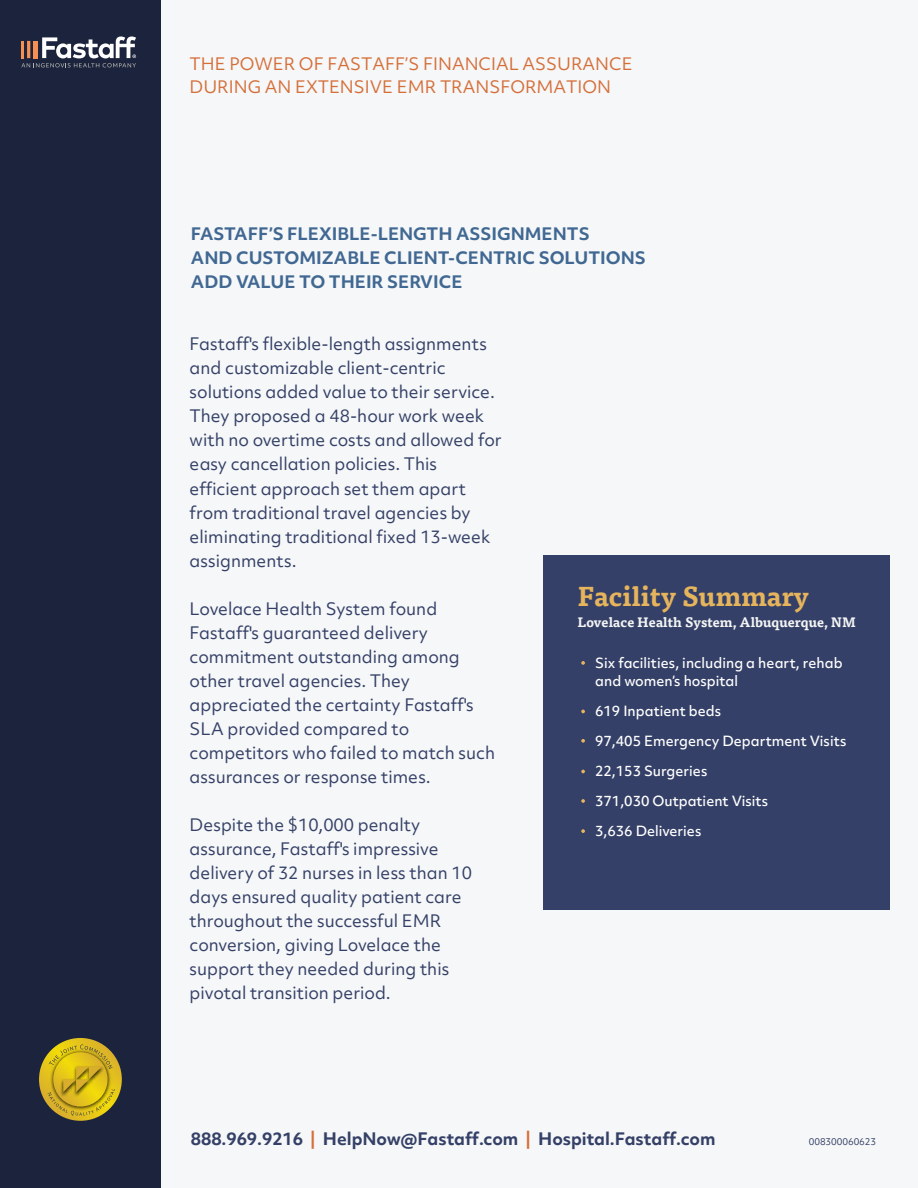
<style>
.page{position:relative;width:918px;height:1188px;background:#f6f7f8}
.page>*{position:absolute;margin:0;border:0;box-sizing:border-box;transform-origin:0 0}
.t1{font:700 27px "Tisa Pro";color:#e6b45c}
.t2{font:16.5px/24px "Objektiv Mk 2";color:#344067}
.t3{font:700 16.5px/24px "Objektiv Mk 2";color:#406892}
.t4{font:16.5px/22.5px "Objektiv Mk 2";color:#d56f3a}
.t5{font:700 16.5px "Objektiv Mk 2";color:#344067}
.t6{font:500 13.5px/18px "Objektiv Mk 2";color:#fff}
.t7{font:700 13.5px "Tisa Pro";color:#f3f4f4}
.t8{font:9px "Objektiv Mk 2";color:#344067}
.s1{color:#d66f3a}
</style>
<div class="page">
<div style="left:0;top:0;width:161px;height:1188px;background:#1c243d"></div>
<svg style="left:21px;top:37px;width:115px;height:30px"></svg>
<svg style="left:39px;top:1038px;width:83px;height:83px"></svg>
<svg style="left:48px;top:1044px;width:67px;height:72px;background:#c7ab1c"></svg>
<div style="left:544px;top:555px;width:346px;height:355px;background:#344067"></div>
<svg style="left:581px;top:661px;width:4px;height:4px"></svg>
<svg style="left:581px;top:710px;width:4px;height:3px"></svg>
<svg style="left:581px;top:739px;width:4px;height:4px"></svg>
<svg style="left:581px;top:770px;width:4px;height:3px"></svg>
<svg style="left:581px;top:799px;width:4px;height:4px"></svg>
<svg style="left:581px;top:829px;width:4px;height:4px"></svg>
<p class="t4" style="left:190px;top:53px;width:445px">THE POWER OF FASTAFF’S FINANCIAL ASSURANCE<br>DURING AN EXTENSIVE EMR TRANSFORMATION</p>
<p class="t3" style="left:191px;top:222px;width:457px">FASTAFF’S FLEXIBLE-LENGTH ASSIGNMENTS<br>AND CUSTOMIZABLE CLIENT-CENTRIC SOLUTIONS<br>ADD VALUE TO THEIR SERVICE</p>
<p class="t2" style="left:190px;top:332px;width:314px">Fastaff's flexible-length assignments and customizable client-centric solutions added value to their service.<br>They proposed a 48-hour work week with no overtime costs and allowed for easy cancellation policies. This efficient approach set them apart from traditional travel agencies by eliminating traditional fixed 13-week assignments.</p>
<p class="t2" style="left:190px;top:596px;width:307px">Lovelace Health System found<br>Fastaff's guaranteed delivery commitment outstanding among other travel agencies. They appreciated the certainty Fastaff's<br>SLA provided compared to competitors who failed to match such assurances or response times.</p>
<p class="t2" style="left:190px;top:812px;width:284px">Despite the $10,000 penalty assurance, Fastaff's impressive delivery of 32 nurses in less than 10 days ensured quality patient care throughout the successful EMR conversion, giving Lovelace the support they needed during this pivotal transition period.</p>
<h1 class="t1" style="left:577px;top:574px;width:233px">Facility Summary</h1>
<p class="t7" style="left:577px;top:612px;width:280px">Lovelace Health System, Albuquerque, NM</p>
<p class="t6" style="left:595px;top:654px;width:249px">Six facilities, including a heart, rehab and women’s hospital</p>
<p class="t6" style="left:595px;top:702px;width:127px">619 Inpatient beds</p>
<p class="t6" style="left:595px;top:732px;width:253px">97,405 Emergency Department Visits</p>
<p class="t6" style="left:595px;top:762px;width:114px">22,153 Surgeries</p>
<p class="t6" style="left:595px;top:792px;width:175px">371,030 Outpatient Visits</p>
<p class="t6" style="left:595px;top:822px;width:108px">3,636 Deliveries</p>
<p class="t5" style="left:191px;top:1127px;width:526px">888.969.9216 <span class="s1">|</span> HelpNow@Fastaff.com <span class="s1">|</span> Hospital.Fastaff.com</p>
<p class="t8" style="left:809px;top:1135px;width:69px">008300060623</p>
</div>
